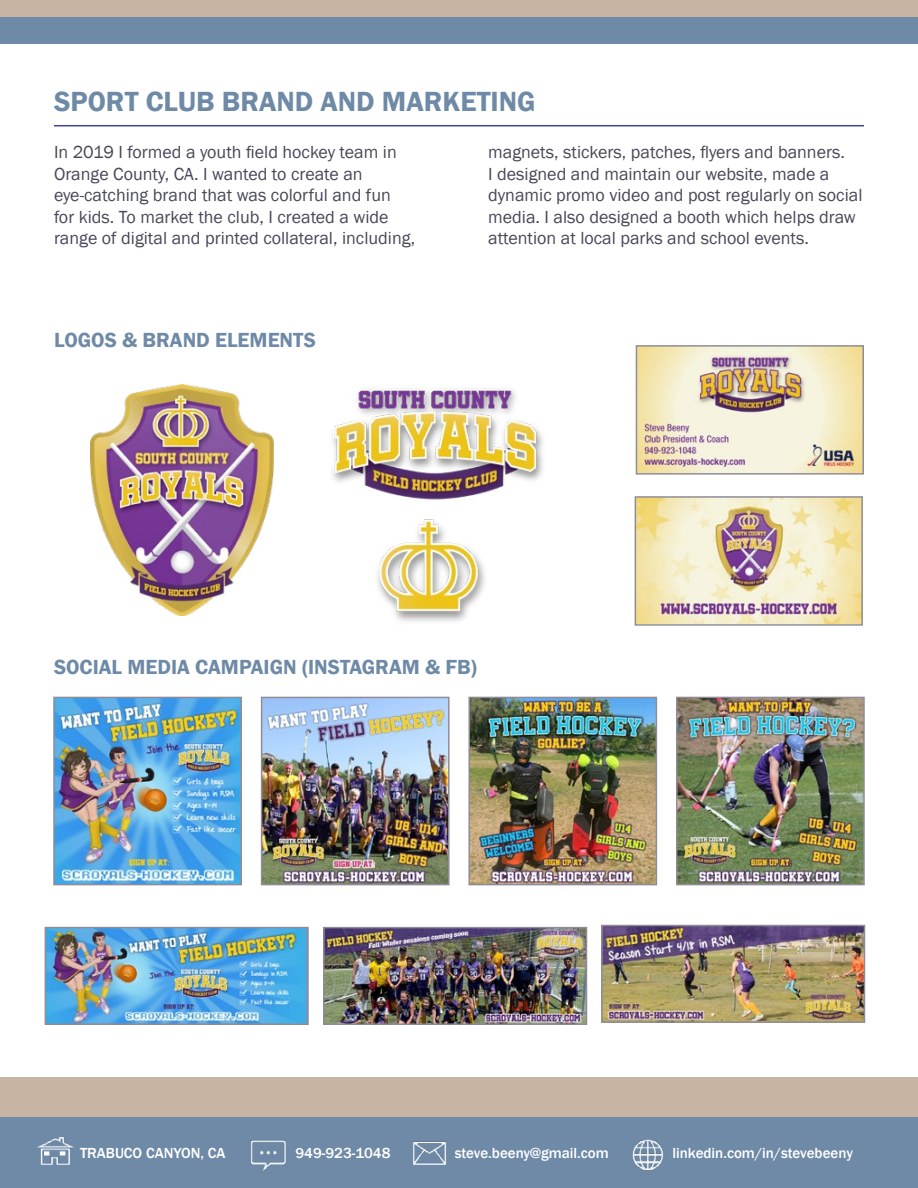
<style>
.page{position:relative;width:918px;height:1188px;background:#fff}
.page>*{position:absolute;margin:0;border:0;box-sizing:border-box;transform-origin:0 0}
.t1{font:600 28.5px "Franklin Gothic";color:#6e8aa7}
.t2{font:600 21px "Franklin Gothic";color:#6e8aa7}
.t3{font:18px/21.6px "Franklin Gothic";color:#474758}
.t4{font:500 15px "Franklin Gothic";color:#fff}
</style>
<div class="page">
<div style="left:0;top:1096px;width:918px;height:92px;background:#6e8aa7"></div>
<div style="left:0;top:1078px;width:918px;height:39px;background:#c8b4a3"></div>
<img style="left:91px;top:384px;width:182px;height:232px">
<img style="left:332px;top:389px;width:211px;height:111px">
<img style="left:377px;top:519px;width:108px;height:103px">
<img style="left:639px;top:348px;width:222px;height:124px">
<div style="left:636px;top:345px;width:228px;height:130px;border:2px solid #908c97"></div>
<img style="left:638px;top:499px;width:222px;height:124px">
<div style="left:635px;top:496px;width:228px;height:130px;border:2px solid #908c97"></div>
<img style="left:679px;top:700px;width:183px;height:182px">
<div style="left:676px;top:697px;width:189px;height:188px;border:2px solid #908c97"></div>
<img style="left:264px;top:700px;width:183px;height:182px">
<div style="left:261px;top:697px;width:189px;height:188px;border:2px solid #908c97"></div>
<img style="left:56px;top:700px;width:183px;height:182px">
<div style="left:53px;top:697px;width:189px;height:188px;border:2px solid #908c97"></div>
<img style="left:471px;top:700px;width:183px;height:182px">
<div style="left:468px;top:697px;width:189px;height:188px;border:2px solid #908c97"></div>
<img style="left:48px;top:930px;width:258px;height:92px">
<div style="left:45px;top:927px;width:264px;height:98px;border:2px solid #908c97"></div>
<img style="left:326px;top:930px;width:258px;height:92px">
<div style="left:323px;top:927px;width:264px;height:98px;border:2px solid #908c97"></div>
<img style="left:604px;top:928px;width:258px;height:92px">
<div style="left:601px;top:925px;width:264px;height:98px;border:2px solid #908c97"></div>
<hr style="left:54px;top:125px;width:810px;height:1px;background:#3f439b">
<div style="left:0;top:5px;width:918px;height:39px;background:#6e8aa7"></div>
<div style="left:0;top:0;width:918px;height:17px;background:#c8b4a3"></div>
<img style="left:413px;top:1141px;width:34px;height:24px">
<img style="left:250px;top:1140px;width:36px;height:31px">
<img style="left:36px;top:1137px;width:38px;height:28px">
<img style="left:632px;top:1139px;width:31px;height:32px">
<h1 class="t1" style="left:54px;top:84px;width:483px">SPORT CLUB BRAND AND MARKETING</h1>
<p class="t3" style="left:54px;top:142px;width:363px">In 2019 I formed a youth field hockey team in Orange County, CA. I wanted to create an eye-catching brand that was colorful and fun for kids. To market the club, I created a wide range of digital and printed collateral, including,</p>
<p class="t2" style="left:54px;top:327px;width:263px">LOGOS &amp; BRAND ELEMENTS</p>
<p class="t3" style="left:488px;top:142px;width:376px">magnets, stickers, patches, flyers and banners.<br>I designed and maintain our website, made a dynamic promo video and post regularly on social media. I also designed a booth which helps draw attention at local parks and school events.</p>
<p class="t2" style="left:54px;top:654px;width:424px">SOCIAL MEDIA CAMPAIGN (INSTAGRAM &amp; FB)</p>
<p class="t4" style="left:80px;top:1144px;width:147px">TRABUCO CANYON, CA</p>
<p class="t4" style="left:295px;top:1144px;width:97px">949-923-1048</p>
<p class="t4" style="left:455px;top:1144px;width:156px">steve.beeny@gmail.com</p>
<p class="t4" style="left:672px;top:1144px;width:182px">linkedin.com/in/stevebeeny</p>
</div>
